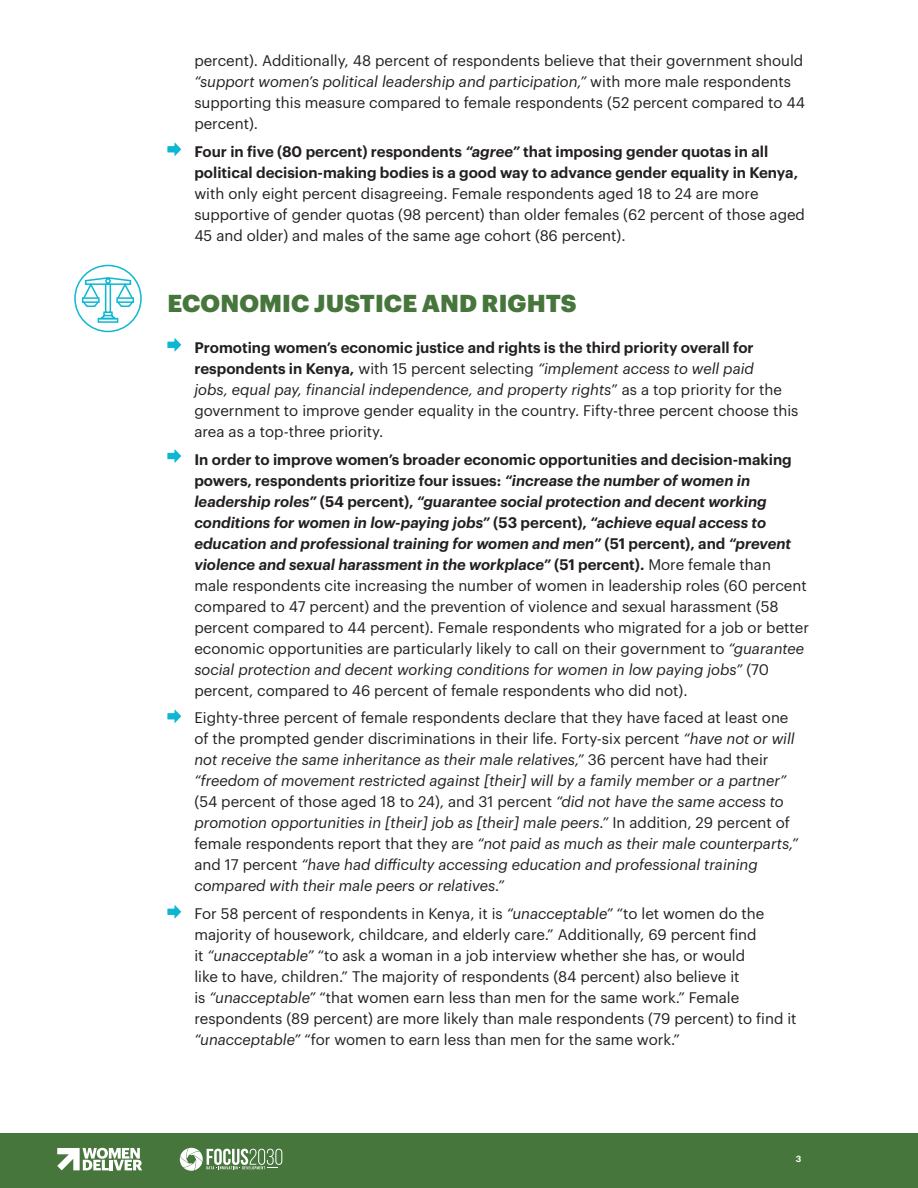
<style>
.page{position:relative;width:918px;height:1188px;background:#fff}
.page>*{position:absolute;margin:0;border:0;box-sizing:border-box;transform-origin:0 0}
.Subhead{font:900 24px "Graphik";letter-spacing:.005em;color:#46763b}
.Body{font:15px/21px "Graphik";color:#231f20}
.Body-2{font:italic 15px/21px "Graphik";color:#231f20}
.Body-3{font:600 8.7px "Graphik";color:#fff}
.s1{font-style:italic}
.s2{font-weight:600}
.s3{font-weight:600;font-style:italic}
.s4{font-style:normal}
</style>
<div class="page">
<div style="left:0;top:1133px;width:918px;height:55px;background:#46763b"></div>
<svg style="left:179px;top:1148px;width:103px;height:23px"></svg>
<svg style="left:57px;top:1148px;width:85px;height:22px"></svg>
<svg style="left:167px;top:449px;width:14px;height:14px"></svg>
<svg style="left:167px;top:709px;width:14px;height:14px"></svg>
<svg style="left:167px;top:338px;width:14px;height:14px"></svg>
<svg style="left:81px;top:276px;width:54px;height:48px"></svg>
<div style="left:74px;top:265px;width:68px;height:67px;border:2px solid #0db7d2;border-radius:50%"></div>
<svg style="left:167px;top:142px;width:14px;height:14px"></svg>
<svg style="left:167px;top:905px;width:14px;height:14px"></svg>
<p class="Body" style="left:194px;top:49px;width:612px">percent). Additionally, 48 percent of respondents believe that their government should <span class="s1">“support women’s political leadership and participation,”</span> with more male respondents supporting this measure compared to female respondents (52 percent compared to 44 percent).</p>
<p class="Body" style="left:194px;top:140px;width:612px"><span class="s2">Four in five (80 percent) respondents</span> <span class="s3">“agree”</span> <span class="s2">that imposing gender quotas in all political decision-making bodies is a good way to advance gender equality in Kenya, </span>with only eight percent disagreeing. Female respondents aged 18 to 24 are more supportive of gender quotas (98 percent) than older females (62 percent of those aged 45 and older) and males of the same age cohort (86 percent).</p>
<p class="Subhead" style="left:167px;top:284px;width:411px">ECONOMIC JUSTICE AND RIGHTS</p>
<p class="Body" style="left:194px;top:336px;width:605px"><span class="s2">Promoting women’s economic justice and rights is the third priority overall for respondents in Kenya,</span> with 15 percent selecting <span class="s1">“implement access to well paid<br>jobs, equal pay, financial independence, and property rights</span>” as a top priority for the government to improve gender equality in the country. Fifty-three percent choose this area as a top-three priority.</p>
<p class="Body" style="left:194px;top:447px;width:616px"><span class="s2">In order to improve women’s broader economic opportunities and decision-making powers, respondents prioritize four issues:</span> <span class="s3">“increase the number of women in leadership roles”</span> <span class="s2">(54 percent),</span> <span class="s3">“guarantee social protection and decent working conditions for women in low-paying jobs”</span> <span class="s2">(53 percent),</span> <span class="s3">“achieve equal access to education and professional training for women and men”</span> <span class="s2">(51 percent), and</span> <span class="s3">“prevent violence and sexual harassment in the workplace”</span> <span class="s2">(51 percent).</span> More female than<br>male respondents cite increasing the number of women in leadership roles (60 percent compared to 47 percent) and the prevention of violence and sexual harassment (58 percent compared to 44 percent). Female respondents who migrated for a job or better economic opportunities are particularly likely to call on their government to <span class="s1">“guarantee social protection and decent working conditions for women in low paying jobs”</span> (70 percent, compared to 46 percent of female respondents who did not).</p>
<p class="Body-2" style="left:194px;top:706px;width:605px"><span class="s4">Eighty-three percent of female respondents declare that they have faced at least one of the prompted gender discriminations in their life. Forty-six percent</span> “have not or will not receive the same inheritance as their male relatives,” <span class="s4">36 percent have had their </span>“freedom of movement restricted against [their] will by a family member or a partner” <span class="s4">(54 percent of those aged 18 to 24), and 31 percent</span> “did not have the same access to promotion opportunities in [their] job as [their] male peers.” <span class="s4">In addition, 29 percent of female respondents report that they are</span> “not paid as much as their male counterparts,” <span class="s4">and 17 percent</span> “have had difficulty accessing education and professional training compared with their male peers or relatives.”</p>
<p class="Body" style="left:194px;top:902px;width:604px">For 58 percent of respondents in Kenya, it is <span class="s1">“unacceptable”</span> “to let women do the majority of housework, childcare, and elderly care.” Additionally, 69 percent find<br>it <span class="s1">“unacceptable”</span> “to ask a woman in a job interview whether she has, or would<br>like to have, children.” The majority of respondents (84 percent) also believe it<br>is <span class="s1">“unacceptable”</span> “that women earn less than men for the same work.” Female respondents (89 percent) are more likely than male respondents (79 percent) to find it <span class="s1">“unacceptable”</span> “for women to earn less than men for the same work.”</p>
<p class="Body-3" style="left:796px;top:1152px;width:7px">3</p>
</div>
